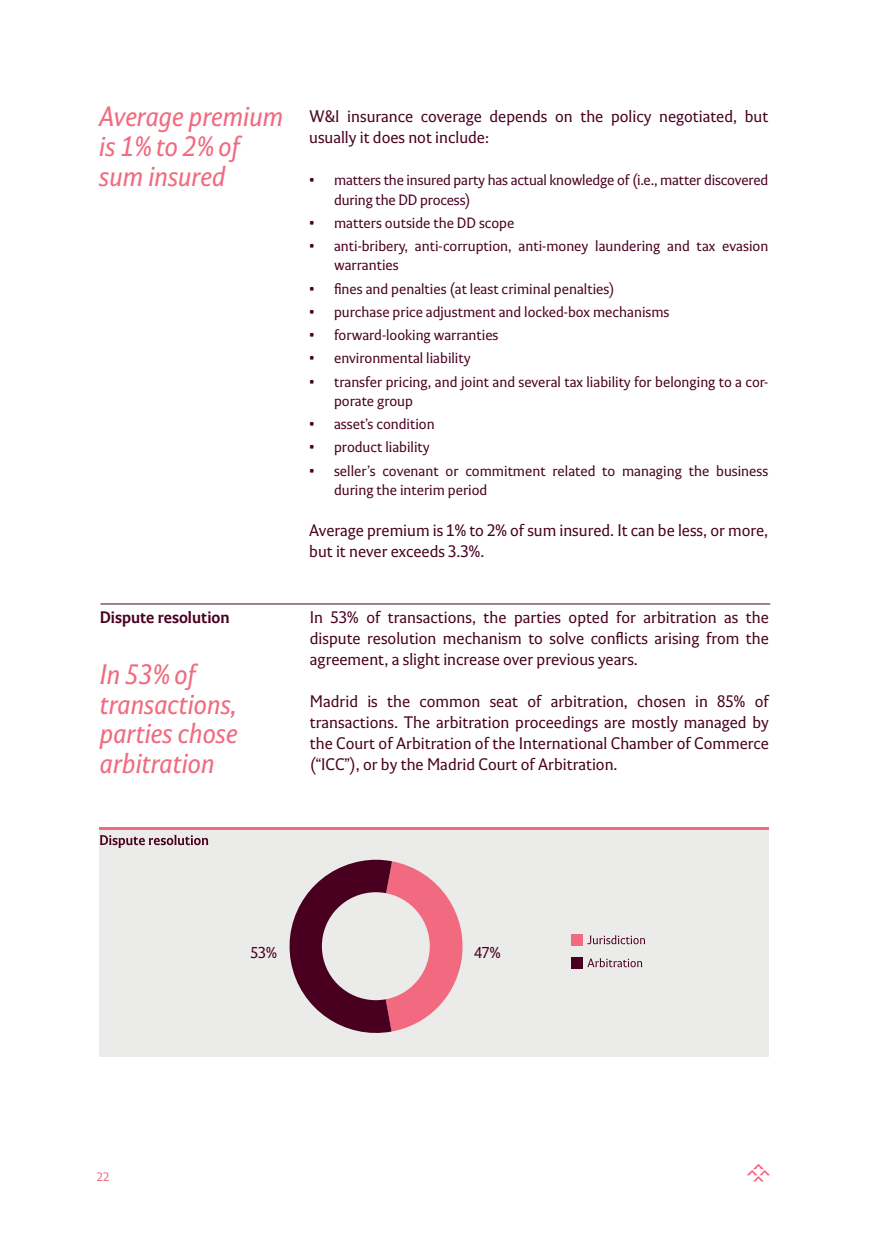
<style>
.page{position:relative;width:893px;height:1241px;background:#fff}
.page>*{position:absolute;margin:0;border:0;box-sizing:border-box;transform-origin:0 0}
.Cita{font:italic 28px/29.8px "Cuatrecasas Text";color:#f16a80}
.texto_base{font:16.62px/21px "Cuatrecasas Text";color:#490020}
.texto_base-2{font:700 16.62px "Cuatrecasas Text";color:#490020}
.t1{font:15.75px "Cuatrecasas Text";color:#490020}
.t2{font:14.88px/19.2px "Cuatrecasas Text";color:#490020}
.t3{font:12.25px "Cuatrecasas Text";color:#f16a80}
</style>
<div class="page">
<svg style="left:747px;top:1164px;width:23px;height:17px"></svg>
<div style="left:99px;top:827px;width:670px;height:230px;background:#ebebea"></div>
<hr style="left:99px;top:827px;width:670px;height:3px;background:#f16a80">
<svg style="left:289px;top:859px;width:174px;height:174px"></svg>
<div style="left:322px;top:892px;width:108px;height:108px;background:#ebebea;border-radius:50%"></div>
<svg style="left:100px;top:834px;width:108px;height:13px"></svg>
<div style="left:571px;top:934px;width:12px;height:11px;background:#f16a80"></div>
<div style="left:571px;top:957px;width:11px;height:11px;background:#490020"></div>
<svg style="left:587px;top:935px;width:58px;height:9px"></svg>
<svg style="left:587px;top:958px;width:55px;height:9px"></svg>
<hr style="left:101px;top:603px;width:669px;height:1px;background:#490020">
<p class="Cita" style="left:99px;top:103px;width:186px">Average premium is 1% to 2% of sum insured</p>
<p class="texto_base-2" style="left:100px;top:608px;width:131px">Dispute resolution</p>
<p class="Cita" style="left:100px;top:660px;width:139px">In 53% of transactions, parties chose arbitration</p>
<p class="texto_base" style="left:309px;top:106px;width:461px">W&amp;I insurance coverage depends on the policy negotiated, but usually it does not include:</p>
<p class="t2" style="left:334px;top:171px;width:436px;text-indent:-25px">• matters the insured party has actual knowledge of (i.e., matter discovered during the DD process)</p>
<p class="t2" style="left:309px;top:214px;width:207px">• matters outside the DD scope</p>
<p class="t2" style="left:334px;top:237px;width:436px;text-indent:-25px">• anti-bribery, anti-corruption, anti-money laundering and tax evasion warranties</p>
<p class="t2" style="left:309px;top:279px;width:307px">• fines and penalties (at least criminal penalties)</p>
<p class="t2" style="left:309px;top:303px;width:362px">• purchase price adjustment and locked-box mechanisms</p>
<p class="t2" style="left:309px;top:326px;width:191px">• forward-looking warranties</p>
<p class="t2" style="left:309px;top:349px;width:163px">• environmental liability</p>
<p class="t2" style="left:334px;top:372px;width:436px;text-indent:-25px">• transfer pricing, and joint and several tax liability for belonging to a cor&shy;porate group</p>
<p class="t2" style="left:309px;top:415px;width:127px">• asset’s condition</p>
<p class="t2" style="left:309px;top:438px;width:122px">• product liability</p>
<p class="t2" style="left:334px;top:461px;width:436px;text-indent:-25px">• seller’s covenant or commitment related to managing the business during the interim period</p>
<p class="texto_base" style="left:309px;top:520px;width:460px">Average premium is 1% to 2% of sum insured. It can be less, or more, but it never exceeds 3.3%.</p>
<p class="texto_base" style="left:310px;top:607px;width:461px;text-align:justify">In 53% of transactions, the parties opted for arbitration as the dispute resolution mechanism to solve conflicts arising from the agreement, a slight increase over previous years.</p>
<p class="texto_base" style="left:310px;top:691px;width:461px;text-align:justify">Madrid is the common seat of arbitration, chosen in 85% of transactions. The arbitration proceedings are mostly managed by the Court of Arbitration of the International Chamber of Commerce (“ICC”), or by the Madrid Court of Arbitration.</p>
<p class="t3" style="left:97px;top:1169px;width:14px">22</p>
<p class="t1" style="left:250px;top:943px;width:28px">53%</p>
<p class="t1" style="left:474px;top:943px;width:28px">47%</p>
</div>
